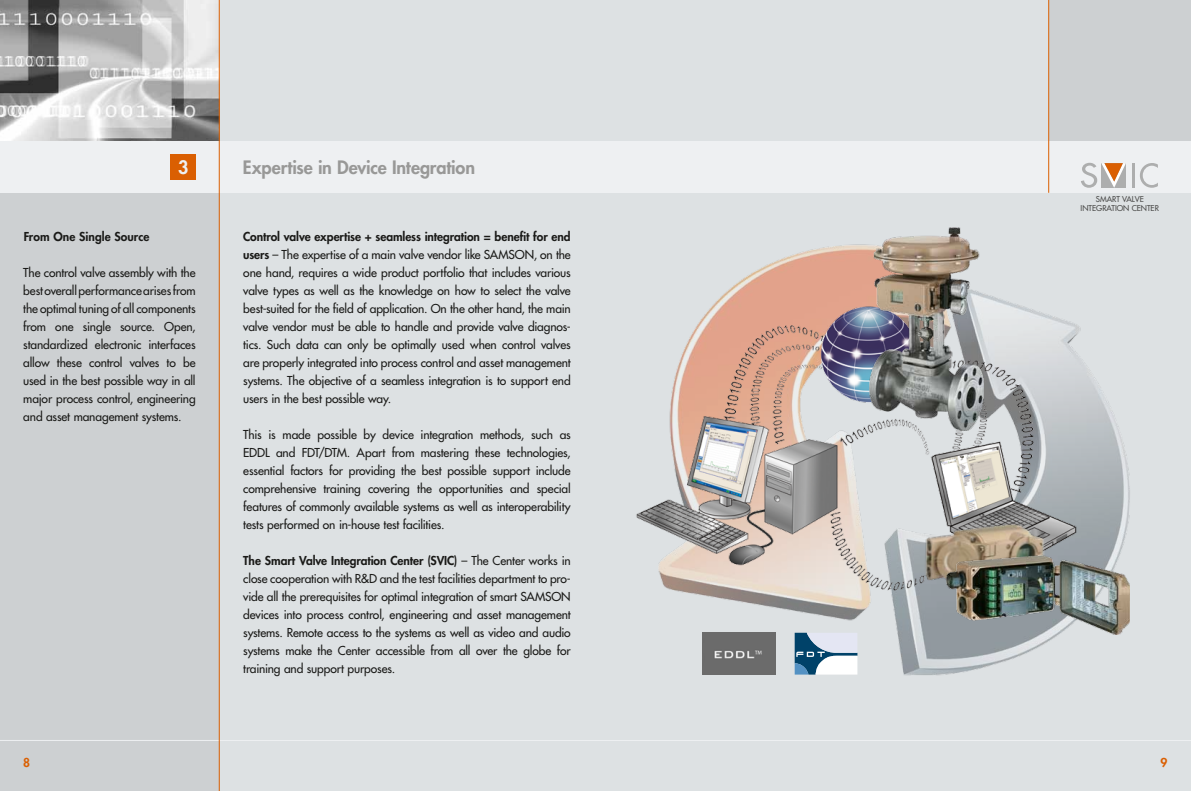
<style>
.page{position:relative;width:1191px;height:791px;background:#dde1e3}
.page>*{position:absolute;margin:0;border:0;box-sizing:border-box;transform-origin:0 0}
.t1{font:800 18px "Futura";letter-spacing:-.005em;color:#989897}
.t2{font:800 18px "Futura";color:#eef0f2}
.t3{font:12px/18px "Futura";letter-spacing:-.01em;color:#1a1a18;text-align:justify}
.t4{font:800 12px "Futura";color:#1a1a18}
.t5{font:800 12px "Futura";color:#da5f02}
.t6{font:7.8px/9px "Futura";color:#494948;text-align:center}
.s1{font-weight:800}
</style>
<div class="page">
<div style="left:0;top:0;width:219px;height:791px;background:#cdd0d2"></div>
<hr style="left:0;top:740px;width:1191px;height:1px;background:#eef0f2">
<div style="left:1049px;top:0;width:142px;height:187px;background:#cdd0d2"></div>
<img style="left:0;top:0;width:219px;height:142px">
<div style="left:0;top:142px;width:1191px;height:51px;background:#eef0f2"></div>
<hr style="left:1048px;top:0;width:1px;height:193px;background:#da5f02">
<hr style="left:219px;top:0;width:1px;height:791px;background:#da5f02">
<img style="left:702px;top:443px;width:428px;height:233px">
<hr style="left:1132px;top:163px;width:3px;height:25px;background:#adaeae">
<svg style="left:1140px;top:163px;width:17px;height:25px"></svg>
<svg style="left:1081px;top:163px;width:45px;height:25px"></svg>
<svg style="left:794px;top:633px;width:63px;height:41px"></svg>
<img style="left:702px;top:633px;width:73px;height:41px">
<img style="left:636px;top:244px;width:487px;height:377px">
<img style="left:870px;top:227px;width:113px;height:203px">
<img style="left:924px;top:522px;width:121px;height:63px">
<img style="left:946px;top:556px;width:183px;height:78px">
<div style="left:171px;top:155px;width:25px;height:25px;background:#da5f02"></div>
<p class="t4" style="left:24px;top:229px;width:127px">From One Single Source</p>
<p class="t2" style="left:178px;top:155px;width:12px">3</p>
<p class="t3" style="left:23px;top:263px;width:174px">The control valve assembly with the best overall performance arises from the optimal tuning of all components from one single source. Open, standardized electronic interfaces allow these control valves to be used in the best possible way in all major process control, engineering and asset management systems.</p>
<p class="t1" style="left:243px;top:155px;width:234px">Expertise in Device Integration</p>
<p class="t3" style="left:243px;top:227px;width:329px"><span class="s1">Control valve expertise + seamless integration = benefit for end users</span> – The expertise of a main valve vendor like SAMSON, on the one hand, requires a wide product portfolio that includes various valve types as well as the knowledge on how to select the valve best-suited for the field of application. On the other hand, the main valve vendor must be able to handle and provide valve diagnos&shy;tics. Such data can only be optimally used when control valves are properly integrated into process control and asset management systems. The objective of a seamless integration is to support end users in the best possible way.</p>
<p class="t3" style="left:243px;top:425px;width:329px">This is made possible by device integration methods, such as EDDL and FDT/DTM. Apart from mastering these technologies, essential factors for providing the best possible support include comprehensive training covering the opportunities and special features of commonly available systems as well as interoperability tests performed on in-house test facilities.</p>
<p class="t3" style="left:243px;top:551px;width:329px"><span class="s1">The Smart Valve Integration Center (SVIC)</span> – The Center works in close cooperation with R&amp;D and the test facilities department to pro&shy;vide all the prerequisites for optimal integration of smart SAMSON devices into process control, engineering and asset management systems. Remote access to the systems as well as video and audio systems make the Center accessible from all over the globe for training and support purposes.</p>
<p class="t6" style="left:1080px;top:194px;width:80px">SMART VALVE<br>INTEGRATION CENTER</p>
<p class="t5" style="left:23px;top:754px;width:8px">8</p>
<p class="t5" style="left:1160px;top:754px;width:8px">9</p>
</div>
